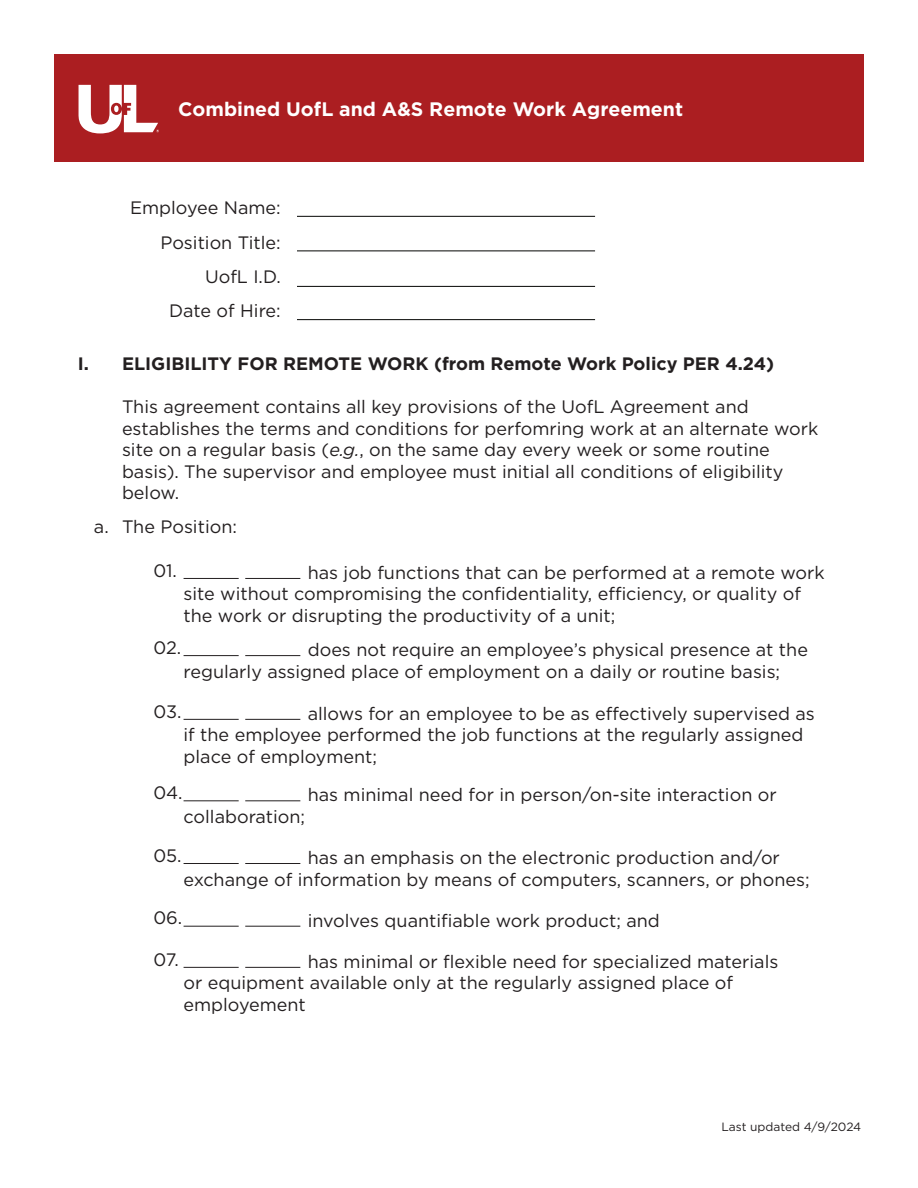
<style>
.page{position:relative;width:918px;height:1188px;background:#fff}
.page>*{position:absolute;margin:0;border:0;box-sizing:border-box;transform-origin:0 0}
.t1{font:700 19.5px "Gotham";color:#fff}
.t2{font:18px/21.6px "Gotham";color:#231f20}
.t3{font:700 18px "Gotham";color:#231f20}
.t4{font:12px "Gotham";color:#231f20}
.s1{font-style:italic}
</style>
<div class="page">
<div style="left:54px;top:54px;width:810px;height:108px;background:#ab1e21"></div>
<svg style="left:79px;top:85px;width:80px;height:48px"></svg>
<hr style="left:297px;top:216px;width:298px;height:1px;background:#040503">
<hr style="left:297px;top:251px;width:298px;height:1px;background:#040503">
<hr style="left:297px;top:286px;width:298px;height:1px;background:#040503">
<hr style="left:297px;top:319px;width:298px;height:1px;background:#040503">
<hr style="left:184px;top:578px;width:55px;height:1px;background:#231f20">
<hr style="left:245px;top:578px;width:55px;height:1px;background:#231f20">
<hr style="left:184px;top:655px;width:55px;height:1px;background:#231f20">
<hr style="left:245px;top:655px;width:55px;height:1px;background:#231f20">
<hr style="left:184px;top:719px;width:55px;height:1px;background:#231f20">
<hr style="left:245px;top:719px;width:55px;height:1px;background:#231f20">
<hr style="left:184px;top:800px;width:55px;height:1px;background:#231f20">
<hr style="left:245px;top:800px;width:55px;height:1px;background:#231f20">
<hr style="left:184px;top:863px;width:55px;height:1px;background:#231f20">
<hr style="left:245px;top:863px;width:55px;height:1px;background:#231f20">
<hr style="left:184px;top:926px;width:55px;height:1px;background:#231f20">
<hr style="left:245px;top:926px;width:55px;height:1px;background:#231f20">
<hr style="left:184px;top:967px;width:55px;height:1px;background:#231f20">
<hr style="left:245px;top:967px;width:55px;height:1px;background:#231f20">
<p class="t1" style="left:178px;top:96px;width:506px">Combined UofL and A&amp;S Remote Work Agreement</p>
<p class="t2" style="left:130px;top:197px;width:152px">Employee Name:</p>
<p class="t2" style="left:160px;top:231px;width:122px">Position Title:</p>
<p class="t2" style="left:205px;top:265px;width:77px">UofL I.D.</p>
<p class="t2" style="left:169px;top:300px;width:113px">Date of Hire:</p>
<p class="t3" style="left:78px;top:352px;width:13px">I.</p>
<p class="t3" style="left:122px;top:352px;width:654px">ELIGIBILITY FOR REMOTE WORK (from Remote Work Policy PER 4.24)</p>
<p class="t2" style="left:122px;top:395px;width:698px">This agreement contains all key provisions of the UofL Agreement and establishes the terms and conditions for perfomring work at an alternate work site on a regular basis (<span class="s1">e.g.</span>, on the same day every week or some routine basis). The supervisor and employee must initial all conditions of eligibility below.</p>
<p class="t2" style="left:94px;top:516px;width:16px">a.</p>
<p class="t2" style="left:122px;top:516px;width:117px">The Position:</p>
<p class="t2" style="left:153px;top:559px;width:25px">01.</p>
<p class="t2" style="left:184px;top:561px;width:643px;text-indent:124px">has job functions that can be performed at a remote work site without compromising the confidentiality, efficiency, or quality of the work or disrupting the productivity of a unit;</p>
<p class="t2" style="left:153px;top:636px;width:29px">02.</p>
<p class="t2" style="left:184px;top:638px;width:626px;text-indent:124px">does not require an employee’s physical presence at the regularly assigned place of employment on a daily or routine basis;</p>
<p class="t2" style="left:153px;top:700px;width:30px">03.</p>
<p class="t2" style="left:184px;top:702px;width:633px;text-indent:124px">allows for an employee to be as effectively supervised as if the employee performed the job functions at the regularly assigned place of employment;</p>
<p class="t2" style="left:153px;top:782px;width:31px">04.</p>
<p class="t2" style="left:308px;top:784px;width:470px">has minimal need for in person/on-site interaction or</p>
<p class="t2" style="left:184px;top:805px;width:123px">collaboration;</p>
<p class="t2" style="left:153px;top:844px;width:30px">05.</p>
<p class="t2" style="left:184px;top:846px;width:628px;text-indent:124px">has an emphasis on the electronic production and/or exchange of information by means of computers, scanners, or phones;</p>
<p class="t2" style="left:153px;top:907px;width:30px">06.</p>
<p class="t2" style="left:308px;top:909px;width:354px">involves quantifiable work product; and</p>
<p class="t2" style="left:153px;top:948px;width:27px">07.</p>
<p class="t2" style="left:184px;top:950px;width:596px;text-indent:124px">has minimal or flexible need for specialized materials or equipment available only at the regularly assigned place of employement</p>
<p class="t4" style="left:722px;top:1119px;width:141px">Last updated 4/9/2024</p>
</div>
